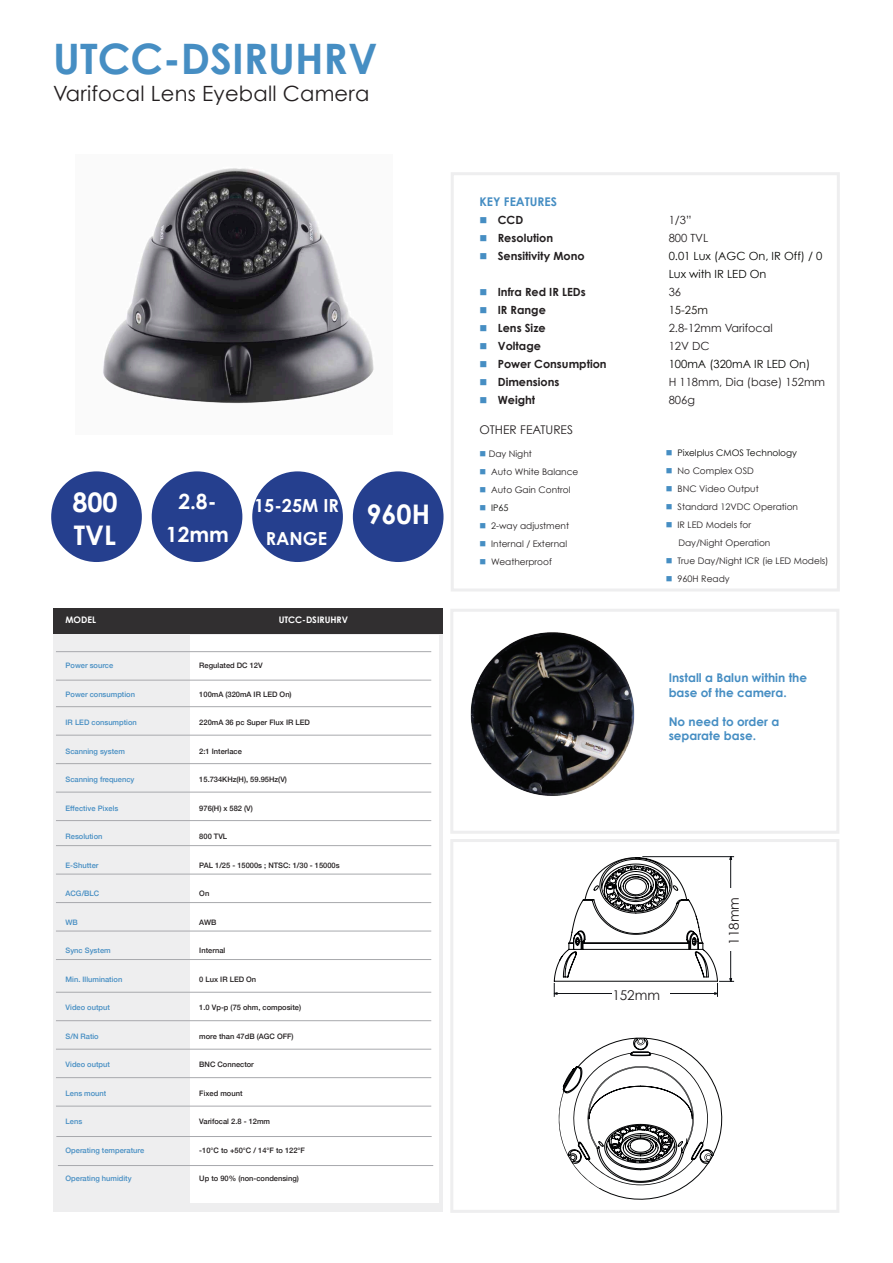
<style>
.page{position:relative;width:893px;height:1263px;background:#fff}
.page>*{position:absolute;margin:0;border:0;box-sizing:border-box;transform-origin:0 0}
.t1{font:700 42px "Century Gothic";color:#468ec3}
.t2{font:700 27px "Century Gothic";color:#fff}
.t3{font:21px "Century Gothic";letter-spacing:.01em;color:#231f20}
.t4{font:700 21px/33px "Century Gothic";color:#fff;text-align:center}
.t5{font:700 18px "Century Gothic";color:#fff}
.t6{font:13.5px "Century Gothic";color:#231f20}
.t7{font:700 12px/14.4px "Century Gothic";color:#468ec3}
.t8{font:12px "Century Gothic";color:#231f20}
.t9{font:700 11.25px "Century Gothic";color:#231f20}
.t10{font:11.25px "Century Gothic";color:#231f20}
.t11{font:11.25px/18px "Century Gothic";color:#040503}
.t12{font:11.25px "Century Gothic";color:#120f0a}
.t13{font:9.15px "Century Gothic";color:#0f1216}
.t14{font:9px "Century Gothic";color:#231f20}
.t15{font:9px "Century Gothic";color:#040503}
.t16{font:700 9px "Century Gothic";color:#fff}
.t17{font:9px/10.8px "Century Gothic";color:#0f1216;text-align:center}
.t18{font:500 7.5px "Helvetica Neue";color:#231f20}
.t19{font:500 7.5px "Helvetica Neue";color:#468ec3}
.s1{color:#468ec3}
</style>
<div class="page">
<div style="left:53px;top:609px;width:389px;height:603px;background:#eeeeef"></div>
<div style="left:190px;top:635px;width:248px;height:567px;background:#fff"></div>
<div style="left:53px;top:609px;width:389px;height:25px;background:#312f30"></div>
<div style="left:451px;top:172px;width:389px;height:419px;border:3px solid #eeeeef"></div>
<div style="left:353px;top:471px;width:91px;height:91px;background:#253f8e;border-radius:50%"></div>
<div style="left:51px;top:471px;width:91px;height:91px;background:#253f8e;border-radius:50%"></div>
<div style="left:152px;top:471px;width:90px;height:91px;background:#253f8e;border-radius:50%"></div>
<div style="left:252px;top:471px;width:91px;height:91px;background:#253f8e;border-radius:50%"></div>
<img style="left:103px;top:168px;width:271px;height:236px">
<hr style="left:56px;top:992px;width:375px;height:1px;background:#a8a9ad">
<hr style="left:56px;top:1020px;width:375px;height:1px;background:#a8a9ad">
<hr style="left:56px;top:1049px;width:375px;height:1px;background:#a8a9ad">
<hr style="left:56px;top:1077px;width:375px;height:1px;background:#a8a9ad">
<hr style="left:56px;top:1106px;width:375px;height:1px;background:#a8a9ad">
<hr style="left:56px;top:845px;width:375px;height:1px;background:#a8a9ad">
<hr style="left:56px;top:874px;width:375px;height:1px;background:#a8a9ad">
<hr style="left:56px;top:902px;width:375px;height:1px;background:#a8a9ad">
<hr style="left:56px;top:931px;width:375px;height:1px;background:#a8a9ad">
<hr style="left:56px;top:959px;width:375px;height:1px;background:#a8a9ad">
<hr style="left:56px;top:706px;width:375px;height:1px;background:#a8a9ad">
<hr style="left:56px;top:735px;width:375px;height:1px;background:#a8a9ad">
<hr style="left:56px;top:763px;width:375px;height:1px;background:#a8a9ad">
<hr style="left:56px;top:792px;width:375px;height:1px;background:#a8a9ad">
<hr style="left:56px;top:820px;width:375px;height:1px;background:#a8a9ad">
<hr style="left:56px;top:651px;width:375px;height:1px;background:#a8a9ad">
<hr style="left:56px;top:680px;width:375px;height:1px;background:#a8a9ad">
<hr style="left:56px;top:1136px;width:376px;height:1px;background:#a8a9ad">
<hr style="left:58px;top:1165px;width:375px;height:1px;background:#a8a9ad">
<img style="left:470px;top:632px;width:165px;height:164px">
<div style="left:450px;top:609px;width:389px;height:225px;border:3px solid #eeeeef"></div>
<svg style="left:553px;top:856px;width:181px;height:141px"></svg>
<svg style="left:558px;top:1037px;width:165px;height:163px"></svg>
<div style="left:450px;top:839px;width:389px;height:374px;border:3px solid #eeeeef"></div>
<div style="left:719px;top:889px;width:32px;height:62px;background:#fff"></div>
<div style="left:612px;top:982px;width:58px;height:33px;background:#fff"></div>
<p class="t1" style="left:53px;top:32px;width:326px">UTCC-DSIRUHRV</p>
<p class="t3" style="left:53px;top:80px;width:318px">Varifocal Lens Eyeball Camera</p>
<p class="t2" style="left:72px;top:485px;width:47px">800</p>
<p class="t2" style="left:74px;top:518px;width:44px">TVL</p>
<p class="t4" style="left:166px;top:484px;width:64px">2.8-<br>12mm</p>
<p class="t5" style="left:254px;top:494px;width:86px">15-25M IR</p>
<p class="t5" style="left:266px;top:527px;width:63px">RANGE</p>
<p class="t2" style="left:366px;top:497px;width:65px">960H</p>
<p class="t16" style="left:66px;top:614px;width:32px">MODEL</p>
<p class="t19" style="left:66px;top:660px;width:49px">Power source</p>
<p class="t19" style="left:66px;top:688px;width:71px">Power consumption</p>
<p class="t19" style="left:66px;top:717px;width:73px">IR LED consumption</p>
<p class="t19" style="left:66px;top:745px;width:61px">Scanning system</p>
<p class="t19" style="left:66px;top:774px;width:70px">Scanning frequency</p>
<p class="t19" style="left:66px;top:802px;width:54px">Effective Pixels</p>
<p class="t19" style="left:66px;top:831px;width:38px">Resolution</p>
<p class="t19" style="left:66px;top:859px;width:34px">E-Shutter</p>
<p class="t19" style="left:66px;top:888px;width:35px">ACG/BLC</p>
<p class="t19" style="left:66px;top:916px;width:14px">WB</p>
<p class="t19" style="left:66px;top:945px;width:47px">Sync System</p>
<p class="t19" style="left:66px;top:973px;width:58px">Min. Illumination</p>
<p class="t19" style="left:66px;top:1002px;width:46px">Video output</p>
<p class="t19" style="left:66px;top:1030px;width:35px">S/N Ratio</p>
<p class="t19" style="left:66px;top:1059px;width:46px">Video output</p>
<p class="t19" style="left:66px;top:1087px;width:42px">Lens mount</p>
<p class="t19" style="left:66px;top:1116px;width:18px">Lens</p>
<p class="t19" style="left:66px;top:1144px;width:80px">Operating temperature</p>
<p class="t19" style="left:66px;top:1173px;width:68px">Operating humidity</p>
<p class="t16" style="left:279px;top:614px;width:71px">UTCC-DSIRUHRV</p>
<p class="t18" style="left:199px;top:660px;width:65px">Regulated DC 12V</p>
<p class="t18" style="left:199px;top:688px;width:94px">100mA (320mA IR LED On)</p>
<p class="t18" style="left:199px;top:717px;width:112px">220mA 36 pc Super Flux IR LED</p>
<p class="t18" style="left:199px;top:745px;width:44px">2:1 Interlace</p>
<p class="t18" style="left:199px;top:774px;width:89px">15.734KHz(H), 59.95Hz(V)</p>
<p class="t18" style="left:199px;top:802px;width:55px">976(H) x 582 (V)</p>
<p class="t18" style="left:199px;top:831px;width:29px">800 TVL</p>
<p class="t18" style="left:199px;top:859px;width:142px">PAL 1/25 - 15000s ; NTSC: 1/30 - 15000s</p>
<p class="t18" style="left:199px;top:888px;width:12px">On</p>
<p class="t18" style="left:199px;top:916px;width:19px">AWB</p>
<p class="t18" style="left:199px;top:945px;width:28px">Internal</p>
<p class="t18" style="left:199px;top:973px;width:58px">0 Lux IR LED On</p>
<p class="t18" style="left:199px;top:1002px;width:103px">1.0 Vp-p (75 ohm, composite)</p>
<p class="t18" style="left:199px;top:1030px;width:96px">more than 47dB (AGC OFF)</p>
<p class="t18" style="left:199px;top:1059px;width:56px">BNC Connector</p>
<p class="t18" style="left:199px;top:1087px;width:45px">Fixed mount</p>
<p class="t18" style="left:199px;top:1116px;width:72px">Varifocal 2.8 - 12mm</p>
<p class="t18" style="left:199px;top:1144px;width:107px">-10°C to +50°C / 14°F to 122°F</p>
<p class="t18" style="left:199px;top:1173px;width:101px">Up to 90% (non-condensing)</p>
<p class="t7" style="left:479px;top:194px;width:79px">KEY FEATURES</p>
<p class="t9" style="left:479px;top:213px;width:45px"><span class="s1">■</span> CCD</p>
<p class="t9" style="left:479px;top:231px;width:75px"><span class="s1">■</span> Resolution</p>
<p class="t9" style="left:479px;top:249px;width:107px"><span class="s1">■</span> Sensitivity Mono</p>
<p class="t9" style="left:479px;top:285px;width:108px"><span class="s1">■</span> Infra Red IR LEDs</p>
<p class="t9" style="left:479px;top:303px;width:68px"><span class="s1">■</span> IR Range</p>
<p class="t9" style="left:479px;top:321px;width:68px"><span class="s1">■</span> Lens Size</p>
<p class="t9" style="left:479px;top:339px;width:63px"><span class="s1">■</span> Voltage</p>
<p class="t9" style="left:479px;top:357px;width:129px"><span class="s1">■</span> Power Consumption</p>
<p class="t9" style="left:479px;top:375px;width:81px"><span class="s1">■</span> Dimensions</p>
<p class="t9" style="left:479px;top:393px;width:57px"><span class="s1">■</span> Weight</p>
<p class="t8" style="left:479px;top:423px;width:95px">OTHER FEATURES</p>
<p class="t14" style="left:479px;top:448px;width:54px"><span class="s1">■</span> Day Night</p>
<p class="t14" style="left:479px;top:466px;width:101px"><span class="s1">■</span> Auto White Balance</p>
<p class="t14" style="left:479px;top:484px;width:93px"><span class="s1">■</span> Auto Gain Control</p>
<p class="t15" style="left:479px;top:502px;width:31px"><span class="s1">■</span> IP65</p>
<p class="t14" style="left:479px;top:520px;width:91px"><span class="s1">■</span> 2-way adjustment</p>
<p class="t14" style="left:479px;top:538px;width:89px"><span class="s1">■</span> Internal / External</p>
<p class="t14" style="left:479px;top:556px;width:74px"><span class="s1">■</span> Weatherproof</p>
<p class="t10" style="left:669px;top:213px;width:24px">1/3”</p>
<p class="t10" style="left:669px;top:231px;width:41px">800 TVL</p>
<p class="t11" style="left:669px;top:247px;width:155px">0.01 Lux (AGC On, IR Off) / 0<br>Lux with IR LED On</p>
<p class="t10" style="left:669px;top:285px;width:14px">36</p>
<p class="t12" style="left:669px;top:303px;width:41px">15-25m</p>
<p class="t10" style="left:669px;top:321px;width:106px">2.8-12mm Varifocal</p>
<p class="t10" style="left:669px;top:339px;width:42px">12V DC</p>
<p class="t11" style="left:669px;top:355px;width:143px">100mA (320mA IR LED On)</p>
<p class="t10" style="left:669px;top:375px;width:158px">H 118mm, Dia (base) 152mm</p>
<p class="t10" style="left:669px;top:393px;width:28px">806g</p>
<p class="t15" style="left:666px;top:447px;width:133px"><span class="s1">■</span> Pixelplus CMOS Technology</p>
<p class="t14" style="left:666px;top:465px;width:90px"><span class="s1">■</span> No Complex OSD</p>
<p class="t14" style="left:666px;top:483px;width:94px"><span class="s1">■</span> BNC Video Output</p>
<p class="t14" style="left:666px;top:501px;width:134px"><span class="s1">■</span> Standard 12VDC Operation</p>
<p class="t14" style="left:666px;top:519px;width:87px"><span class="s1">■</span> IR LED Models for</p>
<p class="t14" style="left:678px;top:537px;width:94px">Day/Night Operation</p>
<p class="t14" style="left:666px;top:555px;width:164px"><span class="s1">■</span> True Day/Night ICR (ie LED Models)</p>
<p class="t14" style="left:666px;top:573px;width:65px"><span class="s1">■</span> 960H Ready</p>
<p class="t7" style="left:669px;top:670px;width:140px">Install a Balun within the base of the camera.</p>
<p class="t7" style="left:669px;top:714px;width:112px">No need to order a separate base.</p>
<p class="t17" style="left:621px;top:982px;width:36px">152 mm<br>6 in</p>
<p class="t6" style="left:612px;top:987px;width:49px">152mm</p>
<p class="t6" style="left:726px;top:945px;width:49px;rotate:-90deg">118mm</p>
<p class="t13" style="left:730px;top:932px;width:33px;rotate:-90deg">4 5/8 in</p>
</div>
